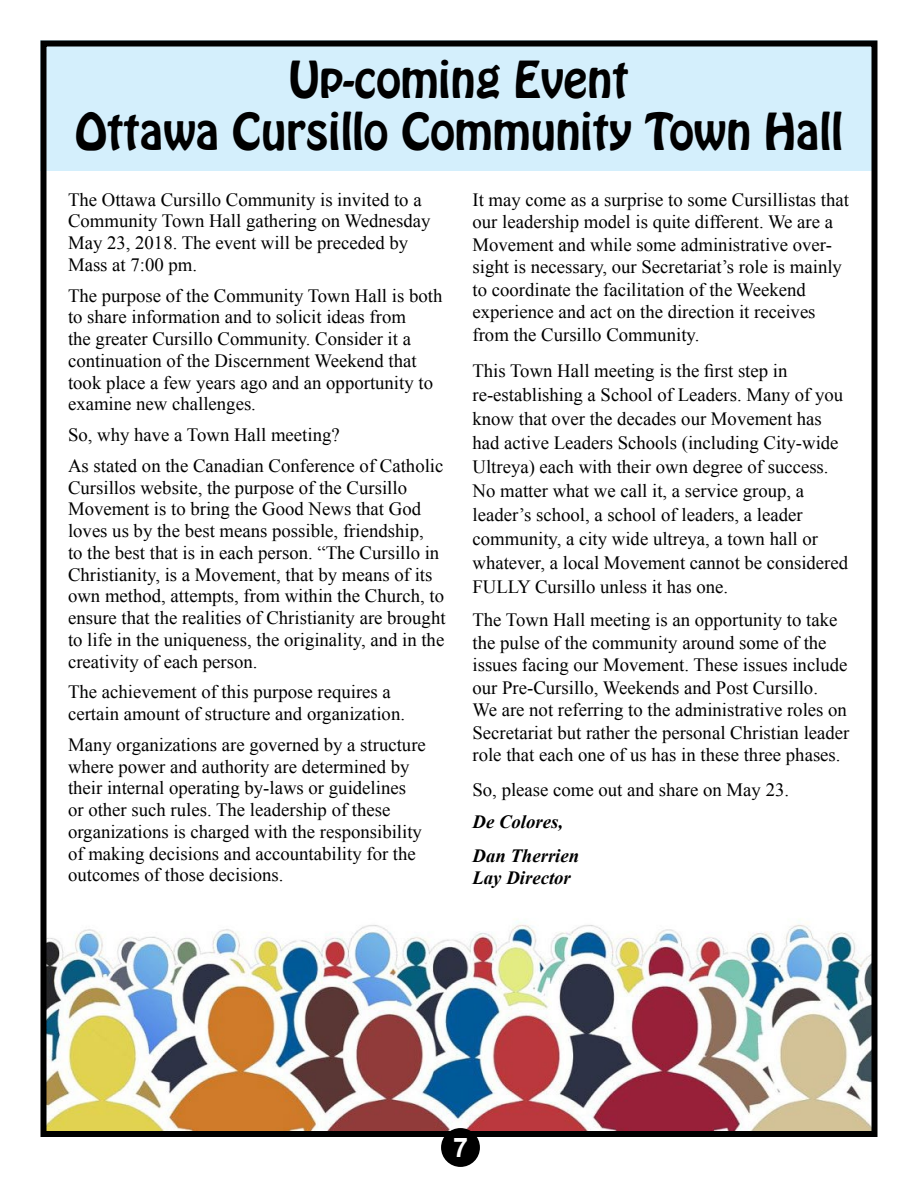
<style>
.page{position:relative;width:918px;height:1188px;background:#fff}
.page>*{position:absolute;margin:0;border:0;box-sizing:border-box;transform-origin:0 0}
.t1{font:45px/52.5px "Hobo";color:#000;text-align:center}
.t2{font:700 27px "Arial";color:#fff}
.t3{font:18.75px/21.8px "Times New Roman";color:#000}
.t4{font:italic 700 18.75px/33.8px "Times New Roman";color:#000}
</style>
<div class="page">
<div style="left:40px;top:40px;width:838px;height:131px;background:#d4effc"></div>
<img style="left:47px;top:919px;width:824px;height:211px">
<div style="left:40px;top:40px;width:838px;height:1097px;border:6px solid #000"></div>
<div style="left:441px;top:1128px;width:39px;height:39px;background:#000;border-radius:50%"></div>
<h1 class="t1" style="left:75px;top:53px;width:769px">Up-coming Event<br>Ottawa Cursillo Community Town Hall</h1>
<p class="t3" style="left:68px;top:188px;width:364px">The Ottawa Cursillo Community is invited to a Community Town Hall gathering on Wednesday May 23, 2018. The event will be preceded by Mass at 7:00 pm.</p>
<p class="t3" style="left:68px;top:284px;width:376px">The purpose of the Community Town Hall is both to share information and to solicit ideas from<br>the greater Cursillo Community. Consider it a continuation of the Discernment Weekend that took place a few years ago and an opportunity to examine new challenges.</p>
<p class="t3" style="left:68px;top:419px;width:377px;line-height:30.8px">So, why have a Town Hall meeting?<br>As stated on the Canadian Conference of Catholic</p>
<p class="t3" style="left:68px;top:476px;width:379px">Cursillos website, the purpose of the Cursillo Movement is to bring the Good News that God loves us by the best means possible, friendship,<br>to the best that is in each person. “The Cursillo in Christianity, is a Movement, that by means of its own method, attempts, from within the Church, to ensure that the realities of Christianity are brought to life in the uniqueness, the originality, and in the creativity of each person.</p>
<p class="t3" style="left:68px;top:681px;width:339px">The achievement of this purpose requires a certain amount of structure and organization.</p>
<p class="t3" style="left:68px;top:733px;width:359px">Many organizations are governed by a structure where power and authority are determined by their internal operating by-laws or guidelines or other such rules. The leadership of these organizations is charged with the responsibility of making decisions and accountability for the outcomes of those decisions.</p>
<p class="t3" style="left:472px;top:188px;width:378px;line-height:22.5px">It may come as a surprise to some Cursillistas that our leadership model is quite different. We are a Movement and while some administrative over&shy;sight is necessary, our Secretariat’s role is mainly to coordinate the facilitation of the Weekend experience and act on the direction it receives from the Cursillo Community.</p>
<p class="t3" style="left:472px;top:358px;width:377px;line-height:24px">This Town Hall meeting is the first step in re-establishing a School of Leaders. Many of you know that over the decades our Movement has had active Leaders Schools (including City-wide Ultreya) each with their own degree of success.<br>No matter what we call it, a service group, a leader’s school, a school of leaders, a leader community, a city wide ultreya, a town hall or whatever, a local Movement cannot be considered FULLY Cursillo unless it has one.</p>
<p class="t3" style="left:472px;top:609px;width:378px;line-height:22.5px">The Town Hall meeting is an opportunity to take the pulse of the community around some of the issues facing our Movement. These issues include our Pre-Cursillo, Weekends and Post Cursillo.<br>We are not referring to the administrative roles on Secretariat but rather the personal Christian leader role that each one of us has in these three phases.</p>
<p class="t3" style="left:472px;top:778px;width:318px">So, please come out and share on May 23.</p>
<p class="t4" style="left:472px;top:804px;width:108px">De Colores,<br>Dan Therrien</p>
<p class="t4" style="left:472px;top:860px;width:100px">Lay Director</p>
<h2 class="t2" style="left:453px;top:1129px;width:17px">7</h2>
</div>
